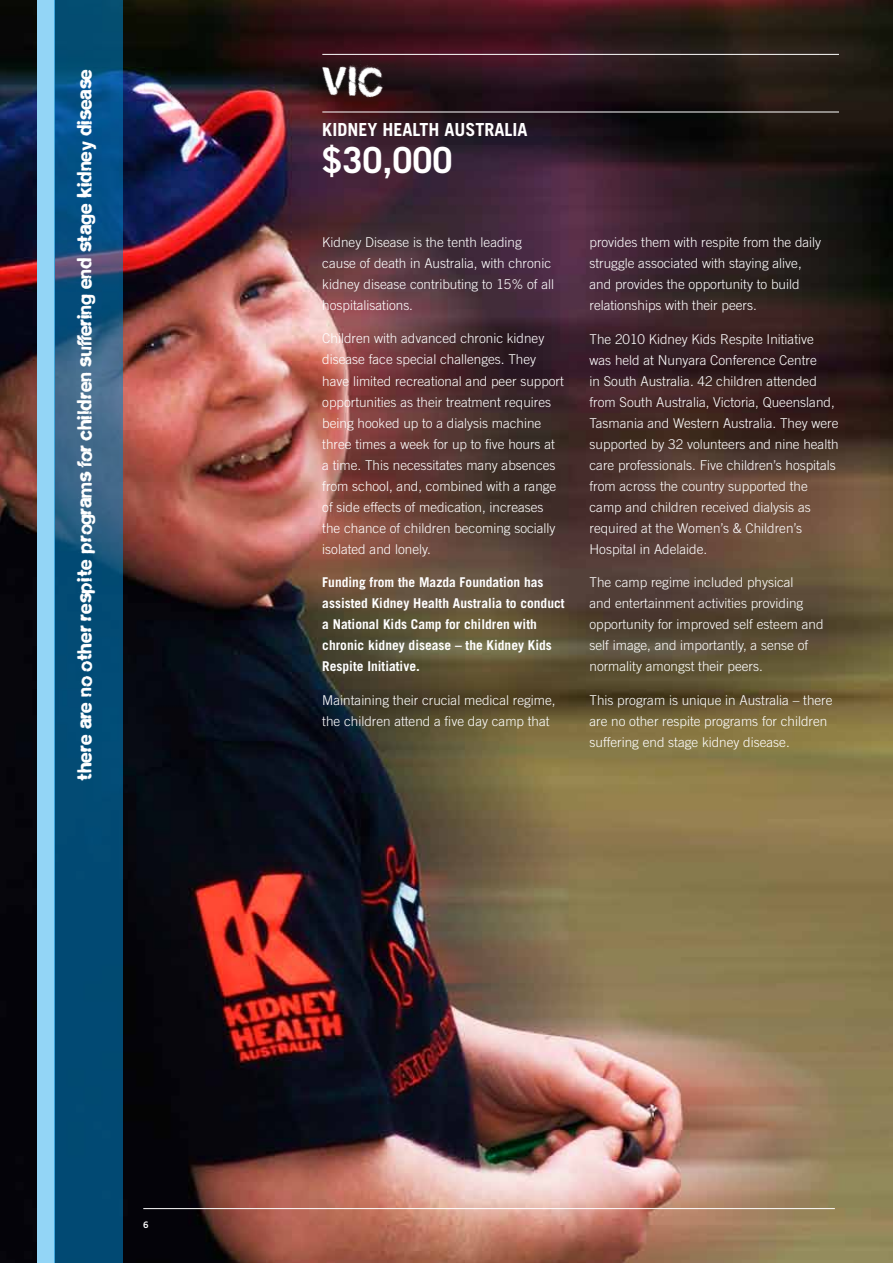
<style>
.page{position:relative;width:893px;height:1263px;background:#fff}
.page>*{position:absolute;margin:0;border:0;box-sizing:border-box;transform-origin:0 0}
.t1{font:46.5px "cityburn";color:#fff}
.t2{font:700 36px "Trade Gothic";color:#fff}
.t3{font:21px "cityburn";color:#fff}
.t4{font:700 18px "Trade Gothic";color:#fff}
.t5{font:300 13.5px/21px "Trade Gothic";color:#fff}
.t6{font:700 13.5px/21px "Trade Gothic";color:#fff}
.t7{font:9px "Trade Gothic Bold Two";color:#fff}
</style>
<div class="page">
<img style="left:0;top:0;width:893px;height:1263px">
<hr style="left:322px;top:54px;width:517px;height:1px;background:#fff">
<hr style="left:322px;top:112px;width:517px;height:1px;background:#fff">
<hr style="left:143px;top:1208px;width:692px;height:1px;background:#fff">
<div style="left:37px;top:0;width:17px;height:1263px;background:#93d5f6"></div>
<svg style="left:54px;top:0;width:68px;height:1263px;background:#0e517c"></svg>
<h3 class="t3" style="left:72px;top:781px;width:713px;rotate:-90deg">there are no other respite programsfor children suffering end stage kidney disease</h3>
<h1 class="t1" style="left:322px;top:52px;width:62px">VIC</h1>
<h3 class="t4" style="left:322px;top:119px;width:154px">KIDNEY HEALTH AUSTRA</h3>
<h3 class="t4" style="left:504px;top:119px;width:24px">LIA</h3>
<h2 class="t2" style="left:322px;top:138px;width:132px">$30,000</h2>
<p class="t5" style="left:322px;top:231px;width:233px">Kidney Disease is the tenth leading cause of death in Australia, with chronic kidney disease contributing to 15% of all hospitalisations.</p>
<p class="t5" style="left:322px;top:328px;width:243px">Children with advanced chronic kidney disease face special challenges. They have limited recreational and peer support opportunities as their treatment requires being hooked up to a dialysis machine three times a week for up to five hours at a time. This necessitates many absences from school, and, combined with a range of side effects of medication, increases the chance of children becoming socially isolated and lonely.</p>
<p class="t6" style="left:322px;top:572px;width:244px">Funding from the Mazda Foundation has assisted Kidney Health Australia to conduct a National Kids Camp for children with chronic kidney disease – the Kidney Kids Respite Initiative.</p>
<p class="t5" style="left:322px;top:690px;width:235px">Maintaining their crucial medical regime, the children attend a five day camp that</p>
<p class="t5" style="left:589px;top:231px;width:233px">provides them with respite from the daily struggle associated with staying alive, and provides the opportunity to build relationships with their peers.</p>
<p class="t5" style="left:589px;top:328px;width:251px">The 2010 Kidney Kids Respite Initiative was held at Nunyara Conference Centre<br>in South Australia. 42 children attended from South Australia, Victoria, Queensland, Tasmania and Western Australia. They were supported by 32 volunteers and nine health care professionals. Five children’s hospitals from across the country supported the camp and children received dialysis as required at the Women’s &amp; Children’s Hospital in Adelaide.</p>
<p class="t5" style="left:589px;top:572px;width:236px">The camp regime included physical<br>and entertainment activities providing opportunity for improved self esteem and self image, and importantly, a sense of normality amongst their peers.</p>
<p class="t5" style="left:589px;top:690px;width:245px">This program is unique in Australia – there are no other respite programs for children suffering end stage kidney disease.</p>
<p class="t7" style="left:143px;top:1219px;width:7px">6</p>
</div>
